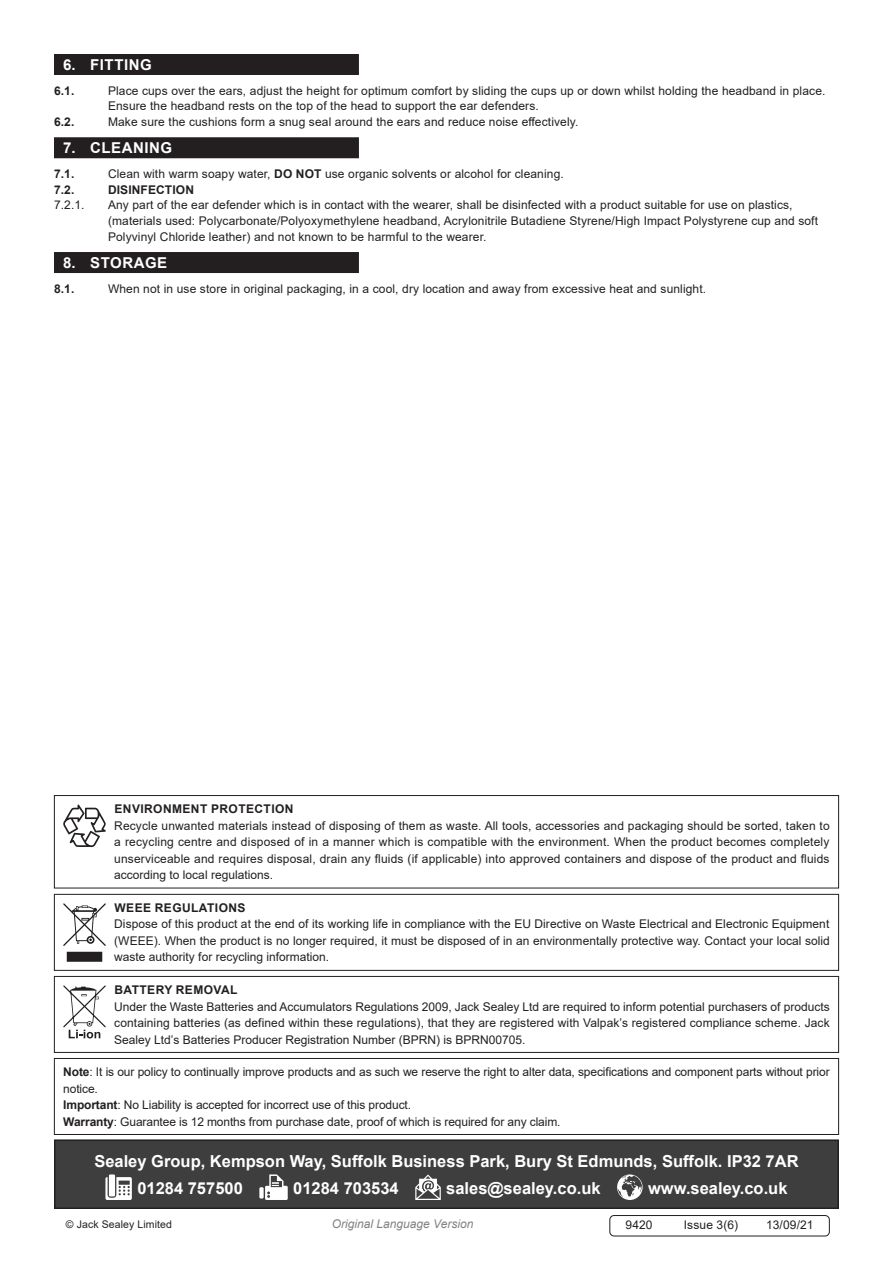
<style>
.page{position:relative;width:893px;height:1263px;background:#fff}
.page>*{position:absolute;margin:0;border:0;box-sizing:border-box;transform-origin:0 0}
.Footer_Contact_Infor{font:700 16.5px "Arial";color:#fff}
.t1{font:700 15px "Arial";letter-spacing:.035em;color:#fff}
.Enviroment_Protectio{font:12px/15.8px "Arial";letter-spacing:.01em;color:#231f20}
.Battery_Removal_Li-i{font:12px/16.5px "Arial";color:#231f20;text-align:justify}
.Important_Notificati{font:12px/16.5px "Arial";letter-spacing:-.01em;color:#231f20}
.Weee_Regulation_Body{font:12px/16.5px "Arial";color:#231f20;text-align:justify}
.Enviroment_Protectio-2{font:700 12px "Arial";letter-spacing:.035em;color:#231f20}
.t2{font:italic 12px "Arial";color:#808285}
.Body__Footer{font:12px "Arial";letter-spacing:.01em;color:#231f20}
.Weee_Regulation_Head{font:700 12px "Arial";letter-spacing:.035em;color:#231f20}
.Battery_Removal_Li-i-2{font:700 12px "Arial";letter-spacing:.035em;color:#231f20}
.Enviroment_Protectio-3{font:700 12px "Arial";letter-spacing:.01em;color:#231f20}
.Body__Justified__7pt{font:10.5px "Arial";letter-spacing:.01em;color:#231f20}
.s1{font-weight:700}
</style>
<div class="page">
<div style="left:54px;top:54px;width:305px;height:21px;background:#231f20"></div>
<div style="left:54px;top:137px;width:305px;height:21px;background:#231f20"></div>
<div style="left:54px;top:252px;width:305px;height:21px;background:#231f20"></div>
<div style="left:55px;top:1140px;width:783px;height:68px;background:#3e3e3f"></div>
<svg style="left:105px;top:1177px;width:27px;height:23px"></svg>
<div style="left:109px;top:1174px;width:6px;height:22px;background:#fff"></div>
<div style="left:259px;top:1187px;width:5px;height:11px;background:#fff"></div>
<svg style="left:265px;top:1174px;width:23px;height:26px"></svg>
<svg style="left:415px;top:1174px;width:26px;height:26px"></svg>
<svg style="left:617px;top:1174px;width:26px;height:26px"></svg>
<div style="left:54px;top:1139px;width:785px;height:70px;border:2px solid #231f20"></div>
<div style="left:54px;top:795px;width:785px;height:93px;border:1px solid #231f20"></div>
<svg style="left:63px;top:804px;width:43px;height:43px"></svg>
<div style="left:54px;top:894px;width:785px;height:77px;border:1px solid #231f20"></div>
<div style="left:68px;top:952px;width:34px;height:9px;background:#231f20"></div>
<div style="left:67px;top:952px;width:35px;height:10px;border:2px solid #231f20"></div>
<svg style="left:63px;top:903px;width:43px;height:43px"></svg>
<div style="left:54px;top:976px;width:785px;height:77px;border:1px solid #231f20"></div>
<svg style="left:63px;top:985px;width:43px;height:53px"></svg>
<div style="left:54px;top:1058px;width:785px;height:77px;border:1px solid #231f20"></div>
<div style="left:609px;top:1215px;width:221px;height:21px;border:1px solid #231f20;border-radius:4px"></div>
<p class="t1" style="left:63px;top:54px;width:90px">6. FITTING</p>
<p class="Enviroment_Protectio-2" style="left:54px;top:82px;width:22px">6.1.</p>
<p class="Enviroment_Protectio" style="left:108px;top:82px;width:719px">Place cups over the ears, adjust the height for optimum comfort by sliding the cups up or down whilst holding the headband in place.<br>Ensure the headband rests on the top of the head to support the ear defenders.</p>
<p class="Enviroment_Protectio-2" style="left:54px;top:113px;width:22px">6.2.</p>
<p class="Enviroment_Protectio" style="left:108px;top:114px;width:472px">Make sure the cushions form a snug seal around the ears and reduce noise effectively.</p>
<p class="t1" style="left:63px;top:137px;width:111px">7. CLEANING</p>
<p class="Enviroment_Protectio-2" style="left:54px;top:165px;width:22px">7.1.</p>
<p class="Enviroment_Protectio" style="left:108px;top:166px;width:457px">Clean with warm soapy water, <span class="s1">DO NOT</span> use organic solvents or alcohol for cleaning.</p>
<p class="Enviroment_Protectio-2" style="left:54px;top:181px;width:22px">7.2.</p>
<p class="Enviroment_Protectio-3" style="left:108px;top:181px;width:87px">DISINFECTION</p>
<p class="Enviroment_Protectio" style="left:54px;top:197px;width:32px">7.2.1.</p>
<p class="Enviroment_Protectio" style="left:108px;top:197px;width:712px">Any part of the ear defender which is in contact with the wearer, shall be disinfected with a product suitable for use on plastics, (materials used: Polycarbonate/Polyoxymethylene headband, Acrylonitrile Butadiene Styrene/High Impact Polystyrene cup and soft<br>Polyvinyl Chloride leather) and not known to be harmful to the wearer.</p>
<p class="t1" style="left:63px;top:252px;width:106px">8. STORAGE</p>
<p class="Enviroment_Protectio-2" style="left:54px;top:280px;width:22px">8.1.</p>
<p class="Enviroment_Protectio" style="left:108px;top:280px;width:600px">When not in use store in original packaging, in a cool, dry location and away from excessive heat and sunlight.</p>
<p class="Enviroment_Protectio-2" style="left:114px;top:800px;width:181px">ENVIRONMENT PROTECTION</p>
<p class="Enviroment_Protectio" style="left:114px;top:817px;width:717px;line-height:16.5px;text-align:justify">Recycle unwanted materials instead of disposing of them as waste. All tools, accessories and packaging should be sorted, taken to a recycling centre and disposed of in a manner which is compatible with the environment. When the product becomes completely unserviceable and requires disposal, drain any fluids (if applicable) into approved containers and dispose of the product and fluids according to local regulations.</p>
<p class="Weee_Regulation_Head" style="left:114px;top:899px;width:133px">WEEE REGULATIONS</p>
<p class="Weee_Regulation_Body" style="left:114px;top:916px;width:717px">Dispose of this product at the end of its working life in compliance with the EU Directive on Waste Electrical and Electronic Equipment (WEEE). When the product is no longer required, it must be disposed of in an environmentally protective way. Contact your local solid waste authority for recycling information.</p>
<p class="Battery_Removal_Li-i-2" style="left:114px;top:981px;width:125px">BATTERY REMOVAL</p>
<p class="Battery_Removal_Li-i" style="left:114px;top:998px;width:717px">Under the Waste Batteries and Accumulators Regulations 2009, Jack Sealey Ltd are required to inform potential purchasers of products containing batteries (as defined within these regulations), that they are registered with Valpak’s registered compliance scheme. Jack Sealey Ltd’s Batteries Producer Registration Number (BPRN) is BPRN00705.</p>
<p class="Important_Notificati" style="left:63px;top:1063px;width:768px"><span class="s1">Note</span>: It is our policy to continually improve products and as such we reserve the right to alter data, specifications and component parts without prior notice.</p>
<p class="Important_Notificati" style="left:63px;top:1096px;width:349px"><span class="s1">Important</span>: No Liability is accepted for incorrect use of this product.</p>
<p class="Important_Notificati" style="left:63px;top:1113px;width:499px"><span class="s1">Warranty</span>: Guarantee is 12 months from purchase date, proof of which is required for any claim.</p>
<p class="Footer_Contact_Infor" style="left:94px;top:1149px;width:706px">Sealey Group, Kempson Way, Suffolk Business Park, Bury St Edmunds, Suffolk. IP32 7AR</p>
<p class="Footer_Contact_Infor" style="left:137px;top:1176px;width:107px">01284 757500</p>
<p class="Footer_Contact_Infor" style="left:293px;top:1176px;width:107px">01284 703534</p>
<p class="Footer_Contact_Infor" style="left:446px;top:1176px;width:156px">sales@sealey.co.uk</p>
<p class="Footer_Contact_Infor" style="left:648px;top:1176px;width:141px">www.sealey.co.uk</p>
<p class="Body__Justified__7pt" style="left:66px;top:1217px;width:108px">© Jack Sealey Limited</p>
<p class="t2" style="left:332px;top:1216px;width:143px">Original Language Version</p>
<p class="Body__Footer" style="left:626px;top:1216px;width:29px">9420</p>
<p class="Body__Footer" style="left:684px;top:1216px;width:56px">Issue 3(6)</p>
<p class="Body__Footer" style="left:766px;top:1216px;width:49px">13/09/21</p>
</div>
